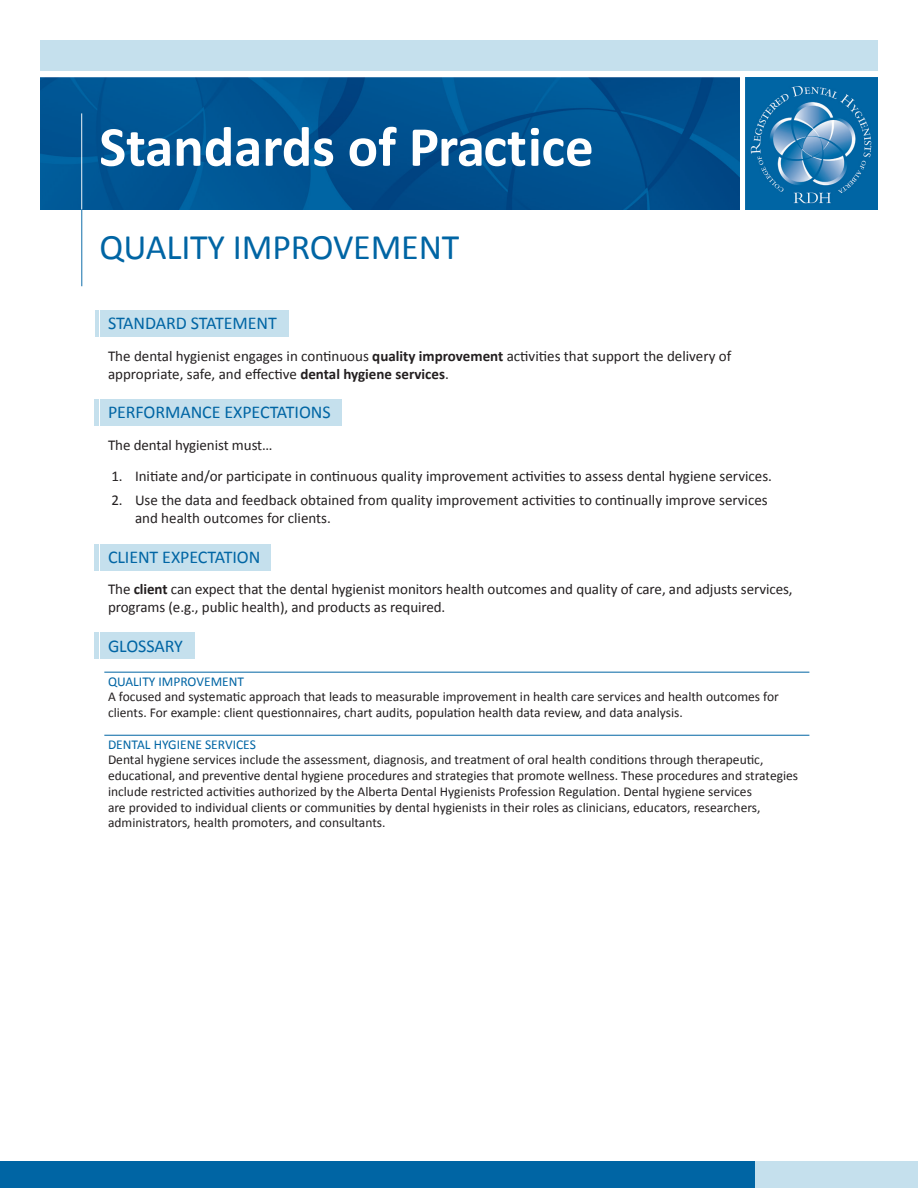
<style>
.page{position:relative;width:918px;height:1188px;background:#fff}
.page>*{position:absolute;margin:0;border:0;box-sizing:border-box;transform-origin:0 0}
.t1{font:700 57px "Calibri";color:#fff}
.t2{font:36px "Calibri";letter-spacing:-.005em;color:#0065a4}
.t3{font:18px "Calibri";letter-spacing:-.005em;color:#0065a4}
.t4{font:15px/18px "Calibri";color:#231f20}
.t5{font:13.5px/15.8px "Calibri";color:#231f20}
.t6{font:13.5px "Calibri";color:#0065a4}
.s1{font-weight:700}
</style>
<div class="page">
<div style="left:95px;top:399px;width:247px;height:26px;background:#c5e0ed"></div>
<svg style="left:99px;top:399px;width:1px;height:26px"></svg>
<div style="left:95px;top:544px;width:176px;height:26px;background:#c5e0ed"></div>
<svg style="left:99px;top:544px;width:1px;height:26px"></svg>
<div style="left:95px;top:633px;width:100px;height:26px;background:#c5e0ed"></div>
<svg style="left:99px;top:633px;width:1px;height:26px"></svg>
<div style="left:95px;top:310px;width:193px;height:27px;background:#c5e0ed"></div>
<svg style="left:99px;top:310px;width:1px;height:27px"></svg>
<div style="left:0;top:1161px;width:755px;height:27px;background:#0065a4"></div>
<div style="left:755px;top:1161px;width:163px;height:27px;background:#c5e0ed"></div>
<div style="left:40px;top:40px;width:838px;height:31px;background:#c5e0ed"></div>
<img style="left:40px;top:78px;width:699px;height:131px">
<hr style="left:81px;top:209px;width:1px;height:77px;background:#0065a4">
<img style="left:746px;top:78px;width:132px;height:131px">
<hr style="left:81px;top:113px;width:1px;height:96px;background:#fff">
<hr style="left:104px;top:672px;width:705px;height:1px;background:#0065a4">
<hr style="left:104px;top:735px;width:705px;height:1px;background:#0065a4">
<p class="t1" style="left:99px;top:111px;width:496px">Standards of Practice</p>
<p class="t2" style="left:100px;top:225px;width:361px">QUALITY IMPROVEMENT</p>
<p class="t3" style="left:108px;top:312px;width:170px">STANDARD STATEMENT</p>
<p class="t4" style="left:108px;top:346px;width:625px">The dental hygienist engages in continuous <span class="s1">quality improvement</span> activities that support the delivery of</p>
<p class="t4" style="left:108px;top:364px;width:342px">appropriate, safe, and effective <span class="s1">dental hygiene services</span>.</p>
<p class="t3" style="left:108px;top:401px;width:224px">PERFORMANCE EXPECTATIONS</p>
<p class="t4" style="left:108px;top:435px;width:166px">The dental hygienist must…</p>
<p class="t4" style="left:111px;top:467px;width:662px">1. Initiate and/or participate in continuous quality improvement activities to assess dental hygiene services.</p>
<p class="t4" style="left:135px;top:491px;width:634px;text-indent:-24px">2. Use the data and feedback obtained from quality improvement activities to continually improve services and health outcomes for clients.</p>
<p class="t3" style="left:108px;top:546px;width:154px">CLIENT EXPECTATION</p>
<p class="t4" style="left:108px;top:580px;width:686px">The <span class="s1">client</span> can expect that the dental hygienist monitors health outcomes and quality of care, and adjusts services, programs (e.g., public health), and products as required.</p>
<p class="t3" style="left:108px;top:635px;width:76px">GLOSSARY</p>
<p class="t6" style="left:108px;top:673px;width:138px">QUALITY IMPROVEMENT</p>
<p class="t5" style="left:108px;top:688px;width:672px">A focused and systematic approach that leads to measurable improvement in health care services and health outcomes for clients. For example: client questionnaires, chart audits, population health data review, and data analysis.</p>
<p class="t6" style="left:108px;top:736px;width:149px">DENTAL HYGIENE SERVICES</p>
<p class="t5" style="left:108px;top:751px;width:692px">Dental hygiene services include the assessment, diagnosis, and treatment of oral health conditions through therapeutic, educational, and preventive dental hygiene procedures and strategies that promote wellness. These procedures and strategies include restricted activities authorized by the Alberta Dental Hygienists Profession Regulation. Dental hygiene services<br>are provided to individual clients or communities by dental hygienists in their roles as clinicians, educators, researchers, administrators, health promoters, and consultants.</p>
</div>
